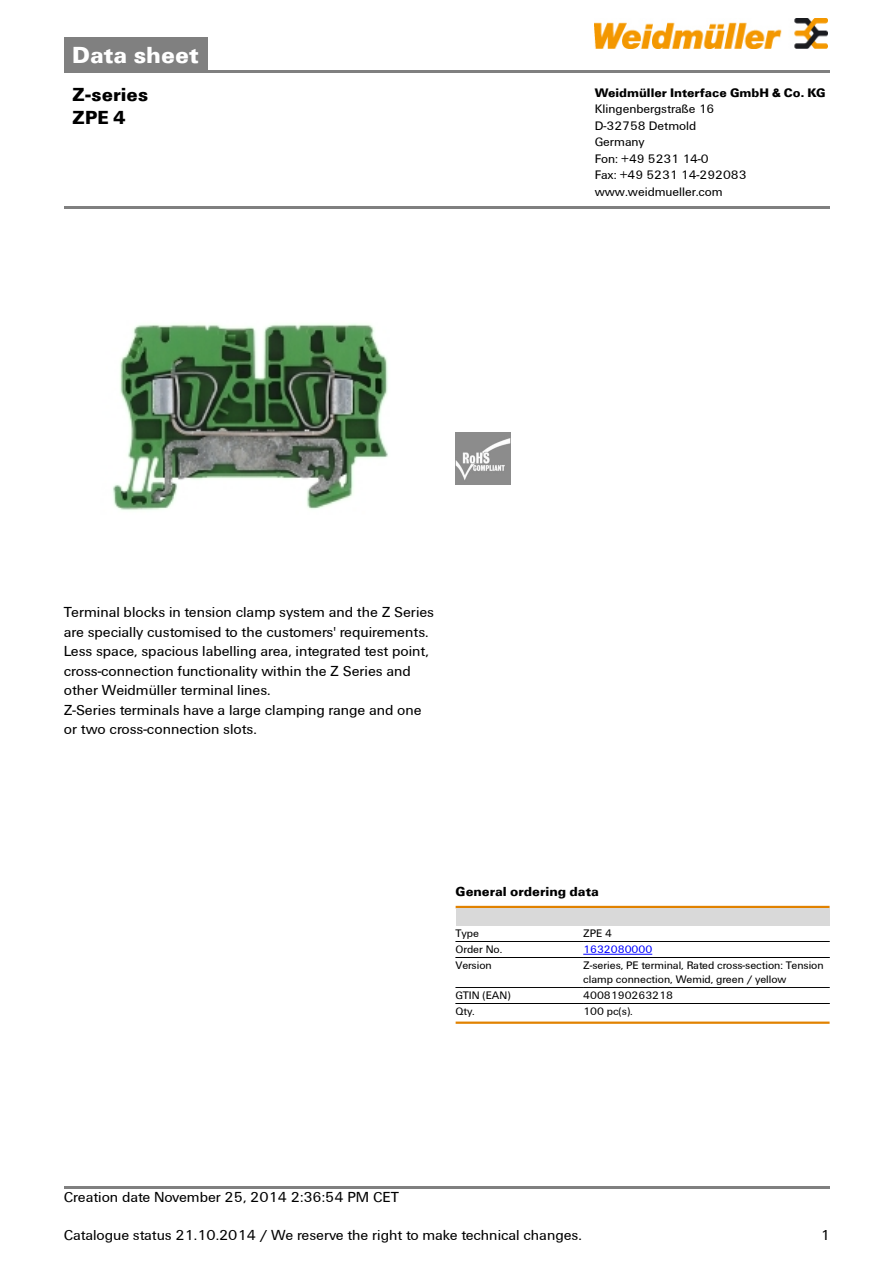
<style>
.page{position:relative;width:893px;height:1263px;background:#fff}
.page>*{position:absolute;margin:0;border:0;box-sizing:border-box;transform-origin:0 0}
.t1{font:700 24px "Weidmueller";color:#fff}
.t2{font:700 19.5px/22.5px "Weidmueller";color:#000}
.t3{font:15px/19.5px "Weidmueller";color:#000}
.t4{font:700 13.5px "Weidmueller";color:#000}
.t5{font:12.75px/16.5px "Weidmueller";color:#000}
.t6{font:700 12.75px "Weidmueller";color:#000}
.t7{font:11.25px/13.6px "Weidmueller";color:#000}
.t8{font:11.25px "Weidmueller";color:#00f}
</style>
<div class="page">
<div style="left:64px;top:38px;width:143px;height:32px;background:#808080"></div>
<hr style="left:64px;top:70px;width:765px;height:2px;background:#808080">
<img style="left:594px;top:18px;width:233px;height:30px">
<hr style="left:64px;top:1186px;width:765px;height:3px;background:#808080">
<img style="left:113px;top:323px;width:275px;height:187px">
<img style="left:455px;top:433px;width:56px;height:52px">
<hr style="left:455px;top:906px;width:374px;height:2px;background:#e18200">
<div style="left:455px;top:908px;width:374px;height:17px;background:#d9d9d9"></div>
<hr style="left:455px;top:941px;width:128px;height:1px;background:#000">
<hr style="left:455px;top:957px;width:128px;height:1px;background:#000">
<hr style="left:583px;top:941px;width:246px;height:1px;background:#000">
<hr style="left:583px;top:957px;width:246px;height:1px;background:#000">
<hr style="left:583px;top:954px;width:69px;height:1px;background:#00f">
<hr style="left:455px;top:958px;width:128px;height:1px;background:#000">
<hr style="left:583px;top:958px;width:246px;height:1px;background:#000">
<hr style="left:455px;top:987px;width:128px;height:1px;background:#000">
<hr style="left:583px;top:987px;width:246px;height:1px;background:#000">
<hr style="left:455px;top:1003px;width:128px;height:1px;background:#000">
<hr style="left:583px;top:1003px;width:246px;height:1px;background:#000">
<hr style="left:455px;top:1022px;width:374px;height:2px;background:#e18200">
<hr style="left:64px;top:206px;width:765px;height:3px;background:#808080">
<h1 class="t1" style="left:72px;top:40px;width:128px">Data sheet</h1>
<h2 class="t2" style="left:72px;top:83px;width:78px">Z-series<br>ZPE 4</h2>
<p class="t6" style="left:594px;top:85px;width:232px">Weidmüller Interface GmbH &amp; Co. KG</p>
<p class="t5" style="left:594px;top:101px;width:153px">Klingenbergstraße 16<br>D-32758 Detmold<br>Germany<br>Fon: +49 5231 14-0<br>Fax: +49 5231 14-292083 www.weidmueller.com</p>
<p class="t3" style="left:64px;top:602px;width:372px">Terminal blocks in tension clamp system and the Z Series are specially customised to the customers' requirements.<br>Less space, spacious labelling area, integrated test point, cross-connection functionality within the Z Series and other Weidmüller terminal lines.<br>Z-Series terminals have a large clamping range and one or two cross-connection slots.</p>
<p class="t4" style="left:455px;top:884px;width:145px">General ordering data</p>
<p class="t7" style="left:455px;top:926px;width:25px">Type</p>
<p class="t7" style="left:583px;top:926px;width:30px">ZPE 4</p>
<p class="t7" style="left:455px;top:943px;width:48px">Order No.</p>
<p class="t8" style="left:583px;top:943px;width:70px">1632080000</p>
<p class="t7" style="left:455px;top:959px;width:38px">Version</p>
<p class="t7" style="left:583px;top:959px;width:242px">Z-series, PE terminal, Rated cross-section: Tension clamp connection, Wemid, green / yellow</p>
<p class="t7" style="left:455px;top:989px;width:56px">GTIN (EAN)</p>
<p class="t7" style="left:583px;top:989px;width:91px">4008190263218</p>
<p class="t7" style="left:455px;top:1005px;width:21px">Qty.</p>
<p class="t7" style="left:583px;top:1005px;width:51px">100 pc(s).</p>
<p class="t3" style="left:64px;top:1187px;width:336px">Creation date November 25, 2014 2:36:54 PM CET</p>
<p class="t3" style="left:64px;top:1226px;width:519px">Catalogue status 21.10.2014 / We reserve the right to make technical changes.</p>
<p class="t3" style="left:820px;top:1226px;width:11px">1</p>
</div>
